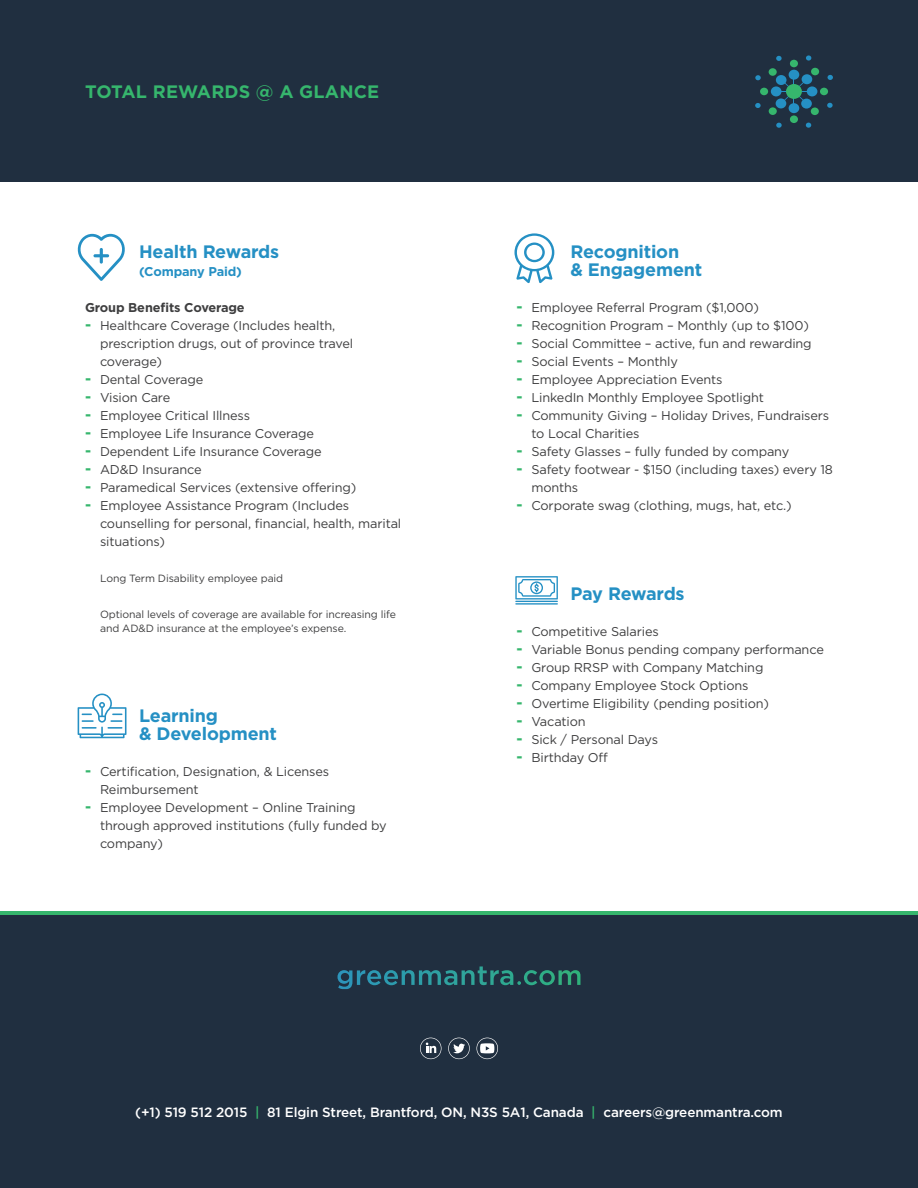
<style>
.page{position:relative;width:918px;height:1188px;background:#fff}
.page>*{position:absolute;margin:0;border:0;box-sizing:border-box;transform-origin:0 0}
.t1{font:700 18px "Gotham Greek";letter-spacing:-.01em;color:#2590c4}
.t2{font:700 18px "Gotham Greek";letter-spacing:.01em;color:#36b66d}
.t3{font:500 13.5px "Gotham Greek";letter-spacing:-.01em;color:#fff}
.t4{font:12.75px "Gotham Greek";letter-spacing:-.01em;color:#3e3e3f}
.t5{font:700 12.75px "Gotham Greek";letter-spacing:-.01em;color:#3e3e3f}
.t6{font:700 12.75px "Gotham Greek";letter-spacing:-.01em;color:#2590c4}
.t7{font:10.5px "Gotham Greek";letter-spacing:-.01em;color:#3e3e3f}
.s1{font-weight:700;font-size:15px;color:#36b66d}
.s2{color:#36b66d}
</style>
<div class="page">
<div style="left:0;top:0;width:918px;height:182px;background:#202f40"></div>
<div style="left:0;top:914px;width:918px;height:274px;background:#202f40"></div>
<hr style="left:0;top:911px;width:918px;height:3px;background:#36b66d">
<svg style="left:338px;top:966px;width:242px;height:23px"></svg>
<svg style="left:476px;top:1038px;width:22px;height:21px"></svg>
<svg style="left:448px;top:1038px;width:22px;height:21px"></svg>
<svg style="left:420px;top:1038px;width:22px;height:21px"></svg>
<hr style="left:779px;top:91px;width:30px;height:1px;background:#2590c4">
<svg style="left:785px;top:77px;width:20px;height:29px"></svg>
<div style="left:789px;top:70px;width:10px;height:10px;background:#2590c4;border-radius:50%"></div>
<div style="left:802px;top:74px;width:10px;height:10px;background:#2590c4;border-radius:50%"></div>
<div style="left:807px;top:86px;width:10px;height:10px;background:#2590c4;border-radius:50%"></div>
<div style="left:801px;top:99px;width:11px;height:10px;background:#2590c4;border-radius:50%"></div>
<div style="left:789px;top:103px;width:10px;height:10px;background:#2590c4;border-radius:50%"></div>
<div style="left:776px;top:98px;width:10px;height:10px;background:#2590c4;border-radius:50%"></div>
<div style="left:771px;top:86px;width:11px;height:10px;background:#2590c4;border-radius:50%"></div>
<div style="left:776px;top:75px;width:11px;height:10px;background:#2590c4;border-radius:50%"></div>
<svg style="left:828px;top:75px;width:5px;height:5px"></svg>
<svg style="left:827px;top:103px;width:6px;height:5px"></svg>
<svg style="left:806px;top:123px;width:5px;height:5px"></svg>
<svg style="left:776px;top:123px;width:6px;height:5px"></svg>
<svg style="left:755px;top:103px;width:6px;height:5px"></svg>
<svg style="left:755px;top:75px;width:6px;height:5px"></svg>
<svg style="left:776px;top:56px;width:6px;height:5px"></svg>
<svg style="left:806px;top:55px;width:5px;height:6px"></svg>
<div style="left:811px;top:68px;width:8px;height:7px;background:#36b66d;border-radius:50%"></div>
<div style="left:790px;top:60px;width:8px;height:7px;background:#36b66d;border-radius:50%"></div>
<div style="left:769px;top:68px;width:8px;height:8px;background:#36b66d;border-radius:50%"></div>
<div style="left:760px;top:88px;width:8px;height:7px;background:#36b66d;border-radius:50%"></div>
<div style="left:769px;top:107px;width:8px;height:8px;background:#36b66d;border-radius:50%"></div>
<div style="left:790px;top:115px;width:8px;height:8px;background:#36b66d;border-radius:50%"></div>
<div style="left:811px;top:108px;width:8px;height:7px;background:#36b66d;border-radius:50%"></div>
<div style="left:820px;top:88px;width:8px;height:7px;background:#36b66d;border-radius:50%"></div>
<div style="left:786px;top:84px;width:16px;height:15px;background:#36b66d;border-radius:50%"></div>
<svg style="left:514px;top:233px;width:40px;height:50px"></svg>
<svg style="left:78px;top:694px;width:49px;height:44px"></svg>
<svg style="left:77px;top:234px;width:48px;height:47px"></svg>
<svg style="left:515px;top:576px;width:43px;height:29px"></svg>
<p class="t2" style="left:85px;top:81px;width:296px">TOTAL REWARDS @ A GLANCE</p>
<p class="t1" style="left:139px;top:241px;width:142px">Health Rewards</p>
<p class="t6" style="left:139px;top:264px;width:104px">(Company Paid)</p>
<p class="t5" style="left:85px;top:300px;width:161px">Group Benefits Coverage</p>
<p class="t4" style="left:85px;top:319px;width:252px"><span class="s1">-</span> Healthcare Coverage (Includes health,</p>
<p class="t4" style="left:100px;top:337px;width:255px">prescription drugs, out of province travel</p>
<p class="t4" style="left:100px;top:355px;width:63px">coverage)</p>
<p class="t4" style="left:85px;top:373px;width:120px"><span class="s1">-</span> Dental Coverage</p>
<p class="t4" style="left:85px;top:391px;width:87px"><span class="s1">-</span> Vision Care</p>
<p class="t4" style="left:85px;top:409px;width:167px"><span class="s1">-</span> Employee Critical Illness</p>
<p class="t4" style="left:85px;top:427px;width:230px"><span class="s1">-</span> Employee Life Insurance Coverage</p>
<p class="t4" style="left:85px;top:445px;width:238px"><span class="s1">-</span> Dependent Life Insurance Coverage</p>
<p class="t4" style="left:85px;top:463px;width:118px"><span class="s1">-</span> AD&amp;D Insurance</p>
<p class="t4" style="left:85px;top:481px;width:273px"><span class="s1">-</span> Paramedical Services (extensive offering)</p>
<p class="t4" style="left:85px;top:499px;width:266px"><span class="s1">-</span> Employee Assistance Program (Includes</p>
<p class="t4" style="left:100px;top:517px;width:303px">counselling for personal, financial, health, marital</p>
<p class="t4" style="left:100px;top:535px;width:66px">situations)</p>
<p class="t7" style="left:100px;top:573px;width:185px">Long Term Disability employee paid</p>
<p class="t7" style="left:100px;top:609px;width:297px">Optional levels of coverage are available for increasing life</p>
<p class="t7" style="left:100px;top:622px;width:248px">and AD&amp;D insurance at the employee’s expense.</p>
<p class="t1" style="left:139px;top:705px;width:80px">Learning</p>
<p class="t1" style="left:139px;top:723px;width:140px">&amp; Development</p>
<p class="t4" style="left:85px;top:764px;width:246px"><span class="s1">-</span> Certification, Designation, &amp; Licenses</p>
<p class="t4" style="left:100px;top:782px;width:100px">Reimbursement</p>
<p class="t4" style="left:85px;top:800px;width:272px"><span class="s1">-</span> Employee Development – Online Training</p>
<p class="t4" style="left:100px;top:818px;width:288px">through approved institutions (fully funded by</p>
<p class="t4" style="left:100px;top:836px;width:65px">company)</p>
<p class="t1" style="left:570px;top:241px;width:110px">Recognition</p>
<p class="t1" style="left:570px;top:259px;width:134px">&amp; Engagement</p>
<p class="t4" style="left:516px;top:301px;width:244px"><span class="s1">-</span> Employee Referral Program ($1,000)</p>
<p class="t4" style="left:516px;top:319px;width:294px"><span class="s1">-</span> Recognition Program – Monthly (up to $100)</p>
<p class="t4" style="left:516px;top:337px;width:297px"><span class="s1">-</span> Social Committee – active, fun and rewarding</p>
<p class="t4" style="left:516px;top:355px;width:163px"><span class="s1">-</span> Social Events – Monthly</p>
<p class="t4" style="left:516px;top:373px;width:208px"><span class="s1">-</span> Employee Appreciation Events</p>
<p class="t4" style="left:516px;top:391px;width:249px"><span class="s1">-</span> LinkedIn Monthly Employee Spotlight</p>
<p class="t4" style="left:516px;top:409px;width:314px"><span class="s1">-</span> Community Giving – Holiday Drives, Fundraisers</p>
<p class="t4" style="left:531px;top:427px;width:110px">to Local Charities</p>
<p class="t4" style="left:516px;top:445px;width:274px"><span class="s1">-</span> Safety Glasses – fully funded by company</p>
<p class="t4" style="left:516px;top:463px;width:318px"><span class="s1">-</span> Safety footwear - $150 (including taxes) every 18</p>
<p class="t4" style="left:531px;top:481px;width:48px">months</p>
<p class="t4" style="left:516px;top:499px;width:277px"><span class="s1">-</span> Corporate swag (clothing, mugs, hat, etc.)</p>
<p class="t1" style="left:570px;top:583px;width:116px">Pay Rewards</p>
<p class="t4" style="left:516px;top:625px;width:144px"><span class="s1">-</span> Competitive Salaries</p>
<p class="t4" style="left:516px;top:643px;width:309px"><span class="s1">-</span> Variable Bonus pending company performance</p>
<p class="t4" style="left:516px;top:661px;width:249px"><span class="s1">-</span> Group RRSP with Company Matching</p>
<p class="t4" style="left:516px;top:679px;width:234px"><span class="s1">-</span> Company Employee Stock Options</p>
<p class="t4" style="left:516px;top:697px;width:254px"><span class="s1">-</span> Overtime Eligibility (pending position)</p>
<p class="t4" style="left:516px;top:715px;width:71px"><span class="s1">-</span> Vacation</p>
<p class="t4" style="left:516px;top:733px;width:143px"><span class="s1">-</span> Sick / Personal Days</p>
<p class="t4" style="left:516px;top:751px;width:93px"><span class="s1">-</span> Birthday Off</p>
<p class="t3" style="left:135px;top:1105px;width:649px">(+1) 519 512 2015 <span class="s2">|</span> 81 Elgin Street, Brantford, ON, N3S 5A1, Canada <span class="s2">|</span> careers@greenmantra.com</p>
</div>
